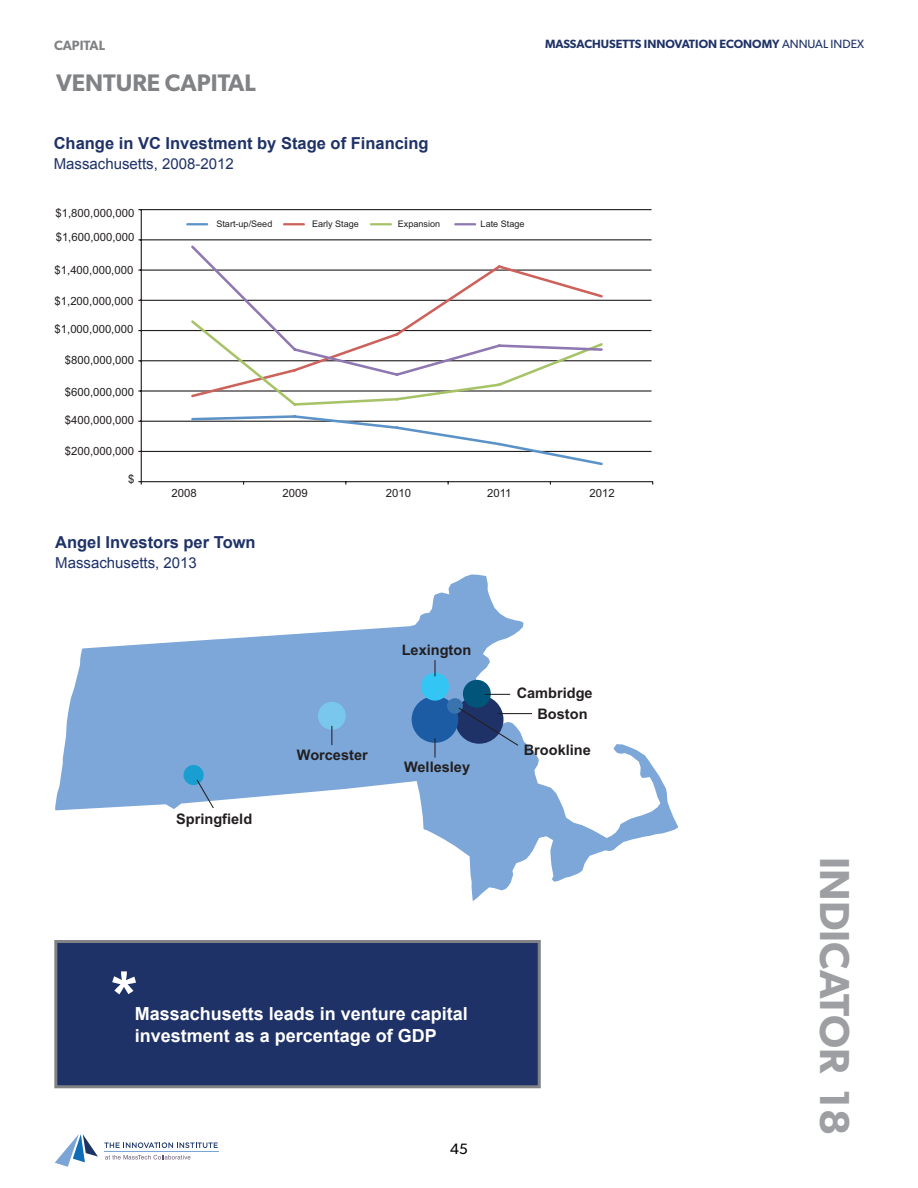
<style>
.page{position:relative;width:918px;height:1188px;background:#fff}
.page>*{position:absolute;margin:0;border:0;box-sizing:border-box;transform-origin:0 0}
.t1{font:700 67.5px "Arial";color:#fff}
.t2{font:600 42px "Gibson";color:#9d9fa2}
.Green_Header{font:600 24px "Gibson";color:#808285}
.t3{font:700 18px "Arial";color:#fff}
.t4{font:700 16.5px "Arial";color:#1f3267}
.t5{font:15px "Arial";color:#1f3267}
.t6{font:15px "Gibson";color:#000}
.t7{font:700 14.55px "Arial";color:#231f20}
.t8{font:600 13.5px "Gibson";color:#808285}
.t9{font:600 12px "Gibson";color:#1f3267}
.t10{font:11.4px/24.2px "Arial";color:#231f20}
.t11{font:9px "Arial";color:#231f20}
.s1{font-weight:400}
</style>
<div class="page">
<hr style="left:104px;top:1151px;width:115px;height:1px;background:#7ba5d6">
<svg style="left:104px;top:1142px;width:114px;height:6px"></svg>
<svg style="left:105px;top:1155px;width:85px;height:5px"></svg>
<svg style="left:55px;top:1134px;width:43px;height:33px"></svg>
<div style="left:54px;top:940px;width:487px;height:148px;background:#1f3267;border:3px solid #808285"></div>
<hr style="left:140px;top:451px;width:512px;height:1px;background:#231f20">
<hr style="left:140px;top:421px;width:512px;height:1px;background:#231f20">
<hr style="left:140px;top:390px;width:512px;height:2px;background:#231f20">
<hr style="left:140px;top:360px;width:512px;height:1px;background:#231f20">
<hr style="left:140px;top:330px;width:512px;height:1px;background:#231f20">
<hr style="left:140px;top:300px;width:512px;height:1px;background:#231f20">
<hr style="left:140px;top:270px;width:512px;height:1px;background:#231f20">
<hr style="left:140px;top:239px;width:512px;height:1px;background:#231f20">
<hr style="left:140px;top:209px;width:512px;height:1px;background:#231f20">
<hr style="left:141px;top:210px;width:1px;height:272px;background:#231f20">
<hr style="left:141px;top:481px;width:512px;height:1px;background:#231f20">
<svg style="left:190px;top:415px;width:415px;height:51px"></svg>
<svg style="left:189px;top:331px;width:416px;height:75px"></svg>
<svg style="left:189px;top:245px;width:415px;height:133px"></svg>
<hr style="left:186px;top:223px;width:22px;height:2px;background:#5b92c7">
<hr style="left:283px;top:223px;width:22px;height:2px;background:#cd615b">
<hr style="left:370px;top:223px;width:22px;height:2px;background:#a7c367">
<hr style="left:454px;top:223px;width:22px;height:2px;background:#8f77b1">
<svg style="left:55px;top:574px;width:623px;height:327px"></svg>
<div style="left:184px;top:765px;width:20px;height:20px;background:#189ed1;border-radius:50%"></div>
<svg style="left:196px;top:659px;width:337px;height:150px;background:#84abd6"></svg>
<p class="t8" style="left:54px;top:37px;width:53px">CAPITAL</p>
<p class="Green_Header" style="left:56px;top:68px;width:201px">VENTURE CAPITAL</p>
<p class="t4" style="left:54px;top:132px;width:376px">Change in VC Investment by Stage of Financing</p>
<p class="t5" style="left:54px;top:154px;width:182px">Massachusetts, 2008-2012</p>
<p class="t10" style="left:56px;top:202px;width:80px">$1,800,000,000 $1,600,000,000</p>
<p class="t10" style="left:55px;top:259px;width:80px">$1,400,000,000</p>
<p class="t10" style="left:55px;top:290px;width:80px">$1,200,000,000</p>
<p class="t10" style="left:55px;top:318px;width:80px">$1,000,000,000</p>
<p class="t10" style="left:65px;top:349px;width:71px">$800,000,000</p>
<p class="t10" style="left:65px;top:381px;width:71px">$600,000,000</p>
<p class="t10" style="left:65px;top:409px;width:71px">$400,000,000</p>
<p class="t10" style="left:65px;top:440px;width:71px">$200,000,000</p>
<p class="t10" style="left:128px;top:468px;width:8px">$</p>
<p class="t11" style="left:216px;top:218px;width:57px">Start-up/Seed</p>
<p class="t11" style="left:312px;top:218px;width:48px">Early Stage</p>
<p class="t11" style="left:398px;top:218px;width:44px">Expansion</p>
<p class="t11" style="left:481px;top:218px;width:45px">Late Stage</p>
<p class="t9" style="left:545px;top:37px;width:320px">MASSACHUSETTS INNOVATION ECONOMY <span class="s1">ANNUAL INDEX</span></p>
<p class="t10" style="left:171px;top:482px;width:27px">2008</p>
<p class="t10" style="left:283px;top:482px;width:27px">2009</p>
<p class="t10" style="left:386px;top:482px;width:27px">2010</p>
<p class="t10" style="left:487px;top:482px;width:26px">2011</p>
<p class="t10" style="left:590px;top:482px;width:27px">2012</p>
<p class="t4" style="left:55px;top:531px;width:202px">Angel Investors per Town</p>
<p class="t5" style="left:55px;top:553px;width:143px">Massachusetts, 2013</p>
<p class="t7" style="left:176px;top:809px;width:78px">Springfield</p>
<p class="t7" style="left:402px;top:640px;width:71px">Lexington</p>
<p class="t7" style="left:517px;top:684px;width:78px">Cambridge</p>
<p class="t7" style="left:537px;top:704px;width:52px">Boston</p>
<p class="t7" style="left:297px;top:745px;width:72px">Worcester</p>
<p class="t7" style="left:524px;top:740px;width:69px">Brookline</p>
<p class="t7" style="left:404px;top:758px;width:68px">Wellesley</p>
<p class="t1" style="left:111px;top:952px;width:28px">*</p>
<p class="t3" style="left:135px;top:1002px;width:335px">Massachusetts leads in venture capital</p>
<p class="t3" style="left:135px;top:1023px;width:304px">investment as a percentage of GDP</p>
<h3 class="t6" style="left:450px;top:1140px;width:19px">45</h3>
<p class="t2" style="left:860px;top:857px;width:280px;rotate:90deg">INDICATOR 18</p>
</div>
